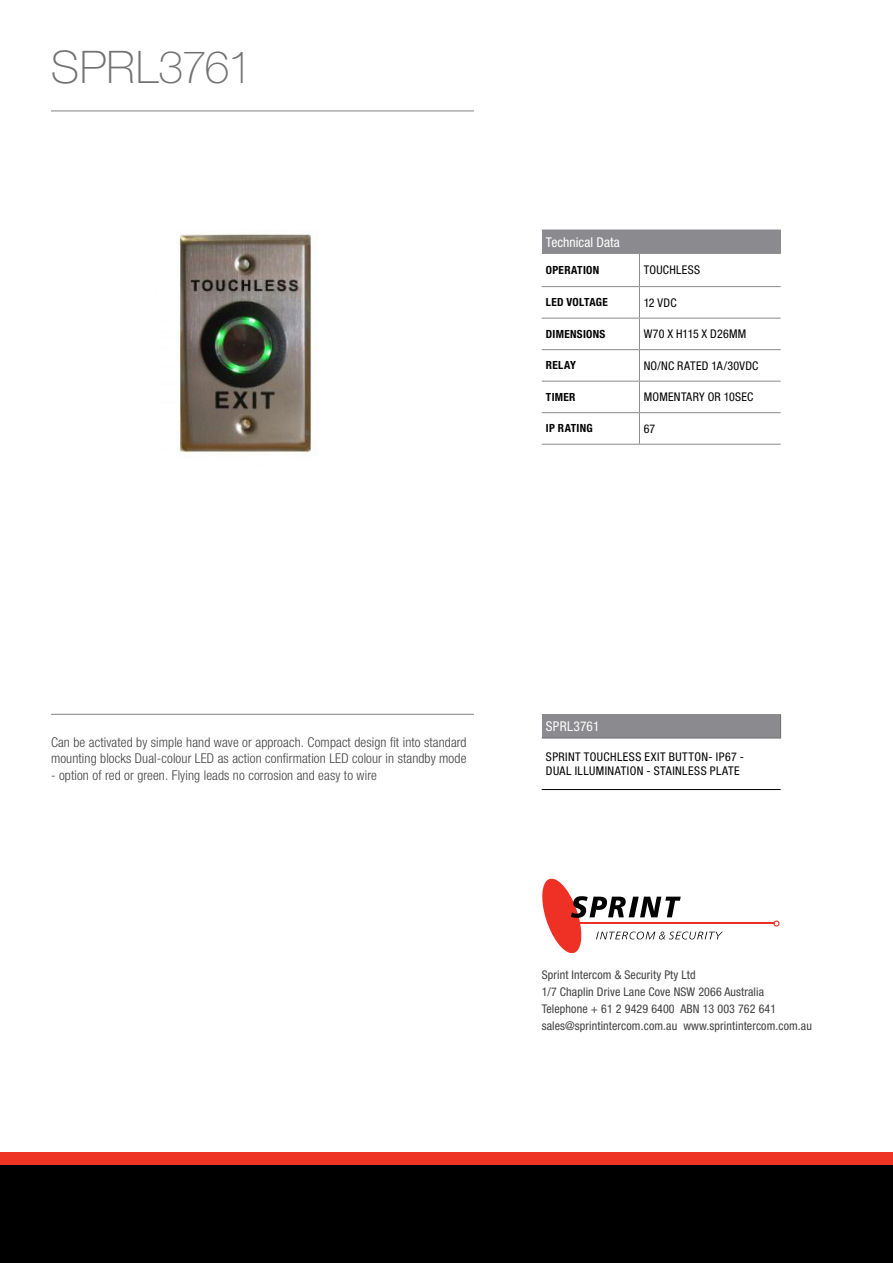
<style>
.page{position:relative;width:893px;height:1263px;background:#fff}
.page>*{position:absolute;margin:0;border:0;box-sizing:border-box;transform-origin:0 0}
.t1{font:100 45px "Helvetica Neue LTW1 G";letter-spacing:.005em;color:#717073}
.t2{font:300 condensed 13.5px/16.5px "Helvetica Neue LTW1 G";letter-spacing:.01em;color:#414042}
.Table_Part_Number{font:condensed 13.5px "Helvetica Neue LTW1 G";letter-spacing:.005em;color:#fff}
.t3{font:condensed 12px/17.1px "Helvetica Neue LTW1 G";letter-spacing:.01em;color:#414042}
.Table_description{font:condensed 12px "Helvetica Neue LTW1 G";letter-spacing:.03em;color:#000}
.Table_description-2{font:700 condensed 11.25px "Helvetica Neue LTW1 G";letter-spacing:.03em;color:#000}
</style>
<div class="page">
<img style="left:177px;top:233px;width:135px;height:223px">
<svg style="left:542px;top:715px;width:239px;height:76px"></svg>
<hr style="left:542px;top:714px;width:239px;height:1px;background:#8b8a8e">
<hr style="left:542px;top:789px;width:239px;height:1px;background:#000">
<hr style="left:542px;top:738px;width:239px;height:1px;background:#717073">
<div style="left:542px;top:230px;width:239px;height:23px;background:#8b8a8e"></div>
<svg style="left:542px;top:287px;width:239px;height:157px"></svg>
<hr style="left:542px;top:253px;width:97px;height:1px;background:#8b8a8e">
<hr style="left:639px;top:253px;width:142px;height:1px;background:#8b8a8e">
<hr style="left:639px;top:254px;width:1px;height:32px;background:#8b8a8e">
<hr style="left:542px;top:286px;width:97px;height:1px;background:#8b8a8e">
<hr style="left:639px;top:286px;width:142px;height:1px;background:#8b8a8e">
<hr style="left:639px;top:287px;width:1px;height:31px;background:#8b8a8e">
<hr style="left:542px;top:318px;width:97px;height:1px;background:#8b8a8e">
<hr style="left:639px;top:318px;width:142px;height:1px;background:#8b8a8e">
<hr style="left:639px;top:318px;width:1px;height:31px;background:#8b8a8e">
<hr style="left:542px;top:349px;width:97px;height:1px;background:#8b8a8e">
<hr style="left:639px;top:349px;width:142px;height:1px;background:#8b8a8e">
<hr style="left:639px;top:350px;width:1px;height:31px;background:#8b8a8e">
<hr style="left:542px;top:381px;width:97px;height:1px;background:#8b8a8e">
<hr style="left:639px;top:381px;width:142px;height:1px;background:#8b8a8e">
<hr style="left:639px;top:382px;width:1px;height:30px;background:#8b8a8e">
<hr style="left:542px;top:412px;width:97px;height:1px;background:#8b8a8e">
<hr style="left:639px;top:412px;width:142px;height:1px;background:#8b8a8e">
<hr style="left:639px;top:413px;width:1px;height:31px;background:#8b8a8e">
<hr style="left:542px;top:444px;width:97px;height:1px;background:#8b8a8e">
<hr style="left:639px;top:444px;width:142px;height:1px;background:#8b8a8e">
<hr style="left:51px;top:714px;width:423px;height:1px;background:#808285">
<hr style="left:51px;top:111px;width:423px;height:1px;background:#808285">
<div style="left:0;top:1165px;width:893px;height:98px;background:#000"></div>
<div style="left:0;top:1152px;width:893px;height:13px;background:#ee3525"></div>
<svg style="left:773px;top:920px;width:7px;height:7px"></svg>
<hr style="left:579px;top:922px;width:196px;height:2px;background:#ee3124">
<svg style="left:542px;top:878px;width:181px;height:75px"></svg>
<p class="t1" style="left:51px;top:40px;width:204px">SPRL3761</p>
<p class="Table_Part_Number" style="left:546px;top:234px;width:76px">Technical Data</p>
<p class="Table_description-2" style="left:546px;top:263px;width:55px">OPERATION</p>
<p class="Table_description" style="left:644px;top:263px;width:58px">TOUCHLESS</p>
<p class="Table_description-2" style="left:546px;top:296px;width:63px">LED VOLTAGE</p>
<p class="Table_description" style="left:644px;top:295px;width:34px">12 VDC</p>
<p class="Table_description-2" style="left:546px;top:327px;width:61px">DIMENSIONS</p>
<p class="Table_description" style="left:644px;top:327px;width:104px">W70 X H115 X D26MM</p>
<p class="Table_description-2" style="left:546px;top:359px;width:31px">RELAY</p>
<p class="Table_description" style="left:644px;top:358px;width:116px">NO/NC RATED 1A/30VDC</p>
<p class="Table_description-2" style="left:546px;top:390px;width:31px">TIMER</p>
<p class="Table_description" style="left:644px;top:390px;width:111px">MOMENTARY OR 10SEC</p>
<p class="Table_description-2" style="left:546px;top:422px;width:48px">IP RATING</p>
<p class="Table_description" style="left:644px;top:421px;width:13px">67</p>
<p class="t2" style="left:51px;top:734px;width:417px">Can be activated by simple hand wave or approach. Compact design fit into standard mounting blocks Dual-colour LED as action confirmation LED colour in standby mode</p>
<p class="t2" style="left:51px;top:767px;width:327px">- option of red or green. Flying leads no corrosion and easy to wire</p>
<p class="Table_Part_Number" style="left:546px;top:718px;width:55px">SPRL3761</p>
<p class="Table_description" style="left:546px;top:749px;width:200px">SPRINT TOUCHLESS EXIT BUTTON- IP67 -</p>
<p class="Table_description" style="left:546px;top:764px;width:195px">DUAL ILLUMINATION - STAINLESS PLATE</p>
<p class="t3" style="left:542px;top:966px;width:272px">Sprint Intercom &amp; Security Pty Ltd<br>1/7 Chaplin Drive Lane Cove NSW 2066 Australia Telephone + 61 2 9429 6400 ABN 13 003 762 641 sales@sprintintercom.com.au www.sprintintercom.com.au</p>
</div>
